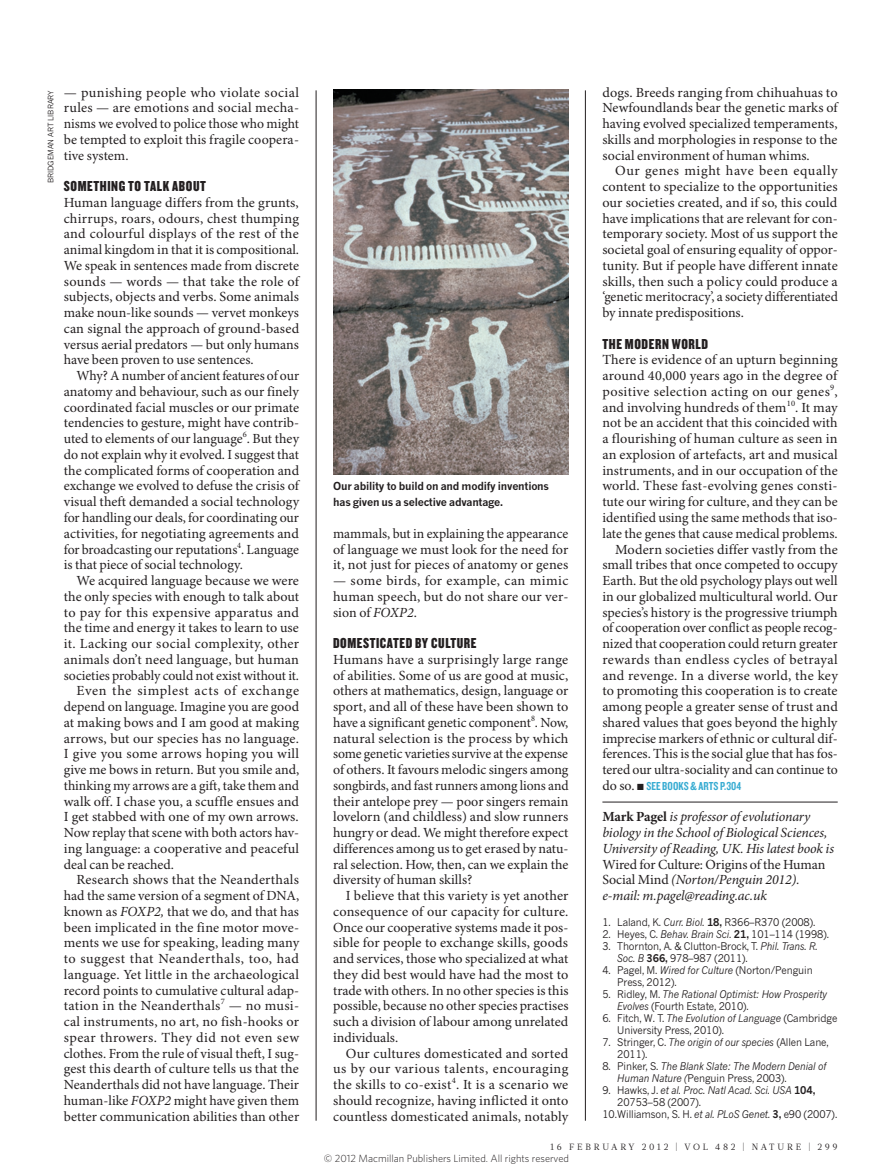
<style>
.page{position:relative;width:893px;height:1174px;background:#fff}
.page>*{position:absolute;margin:0;border:0;box-sizing:border-box;transform-origin:0 0}
.CROSSHEAD{font:15px "Knockout 69 Full Liteweight";letter-spacing:.04em;color:#231f20}
.BODY_INDENT{font:13.95px/15.8px "Minion Pro";color:#231f20;text-align:justify}
.BODY_1ST_PARA{font:13.95px/15.8px "Minion Pro";color:#231f20;text-align:justify}
.AUTHOR_DETAILS{font:italic 13.95px/15.8px "Minion Pro";letter-spacing:-.015em;color:#231f20}
.BODY_INDENT-2{font:12px "Knockout 49 Liteweight";letter-spacing:.005em;color:#38acd2}
.PIC_CAPTION{font:700 10.8px/15.8px "News Gothic MTOT";letter-spacing:-.02em;color:#231f20}
.REFS{font:10.5px/12px "News Gothic MTOT";letter-spacing:-.01em;color:#231f20;scale:.95 1}
.REFS-2{font:italic 10.5px/12px "News Gothic MTOT";letter-spacing:-.01em;color:#231f20;scale:.95 1}
.t1{font:300 10.5px "Whitney";color:#231f20}
.t2{font:9px "Glosa Math";letter-spacing:.3em;color:#231f20}
.PIC_CREDIT{font:7.5px "News Gothic MTOT";color:#231f20}
.s1{font-style:italic}
.s2{font-family:"Minion Pro";font-size:13.95px;color:#231f20}
.s3{color:#231f20}
.s4{font-weight:700;font-style:normal}
.s5{font-style:normal}
.s6{font-weight:700}
</style>
<div class="page">
<hr style="left:602px;top:801px;width:236px;height:1px;background:#231f20">
<img style="left:333px;top:89px;width:235px;height:386px">
<hr style="left:585px;top:90px;width:1px;height:1030px;background:#231f20">
<hr style="left:316px;top:90px;width:1px;height:1030px;background:#231f20">
<p class="PIC_CREDIT" style="left:46px;top:183px;width:95px;rotate:-90deg">BRIDGEMAN ART LIBRARY</p>
<p class="BODY_INDENT" style="left:64px;top:85px;width:237px">— punishing people who violate social rules — are emotions and social mecha&shy;nisms we evolved to police those who might be tempted to exploit this fragile coopera&shy;tive system.</p>
<p class="CROSSHEAD" style="left:64px;top:177px;width:144px">SOMETHING TO TALK ABOUT</p>
<p class="BODY_1ST_PARA" style="left:64px;top:195px;width:237px">Human language differs from the grunts, chirrups, roars, odours, chest thumping and colourful displays of the rest of the animal kingdom in that it is compositional.<br>We speak in sentences made from discrete sounds — words — that take the role of subjects, objects and verbs. Some animals make noun-like sounds — vervet monkeys can signal the approach of ground-based versus aerial predators — but only humans have been proven to use sentences.</p>
<p class="BODY_INDENT" style="left:64px;top:368px;width:237px;text-indent:13px">Why? A number of ancient features of our anatomy and behaviour, such as our finely coordinated facial muscles or our primate tendencies to gesture, might have contrib&shy;uted to elements of our language<sup>6</sup>. But they do not explain why it evolved. I suggest that the complicated forms of cooperation and exchange we evolved to defuse the crisis of visual theft demanded a social technology for handling our deals, for coordinating our activities, for negotiating agreements and for broadcasting our reputations<sup>4</sup>. Language is that piece of social technology.</p>
<p class="BODY_INDENT" style="left:64px;top:573px;width:237px;text-indent:13px">We acquired language because we were the only species with enough to talk about to pay for this expensive apparatus and the time and energy it takes to learn to use it. Lacking our social complexity, other animals don’t need language, but human societies probably could not exist without it.</p>
<p class="BODY_INDENT" style="left:64px;top:683px;width:237px;text-indent:13px">Even the simplest acts of exchange depend on language. Imagine you are good at making bows and I am good at making arrows, but our species has no language.<br>I give you some arrows hoping you will give me bows in return. But you smile and, thinking my arrows are a gift, take them and walk off. I chase you, a scuffle ensues and I get stabbed with one of my own arrows.<br>Now replay that scene with both actors hav&shy;ing language: a cooperative and peaceful deal can be reached.</p>
<p class="BODY_INDENT" style="left:64px;top:872px;width:237px;text-indent:13px">Research shows that the Neanderthals had the same version of a segment of DNA, known as <span class="s1">FOXP2,</span> that we do, and that has been implicated in the fine motor move&shy;ments we use for speaking, leading many to suggest that Neanderthals, too, had language. Yet little in the archaeological record points to cumulative cultural adap&shy;tation in the Neanderthals<sup>7</sup> — no musi&shy;cal instruments, no art, no fish-hooks or spear throwers. They did not even sew clothes. From the rule of visual theft, I sug&shy;gest this dearth of culture tells us that the Neanderthals did not have language. Their human-like <span class="s1">FOXP2</span> might have given them better communication abilities than other</p>
<p class="PIC_CAPTION" style="left:333px;top:478px;width:217px">Our ability to build on and modify inventions has given us a selective advantage.</p>
<p class="BODY_INDENT" style="left:333px;top:526px;width:237px">mammals, but in explaining the appearance of language we must look for the need for it, not just for pieces of anatomy or genes</p>
<p class="BODY_INDENT" style="left:333px;top:573px;width:237px">— some birds, for example, can mimic human speech, but do not share our ver&shy;sion of <span class="s1">FOXP2</span>.</p>
<p class="CROSSHEAD" style="left:333px;top:633px;width:145px">DOMESTICATED BY CULTURE</p>
<p class="BODY_1ST_PARA" style="left:333px;top:652px;width:237px">Humans have a surprisingly large range of abilities. Some of us are good at music, others at mathematics, design, language or sport, and all of these have been shown to have a significant genetic component<sup>8</sup>. Now, natural selection is the process by which some genetic varieties survive at the expense of others. It favours melodic singers among songbirds, and fast runners among lions and their antelope prey — poor singers remain lovelorn (and childless) and slow runners hungry or dead. We might therefore expect differences among us to get erased by natu&shy;ral selection. How, then, can we explain the diversity of human skills?</p>
<p class="BODY_INDENT" style="left:333px;top:888px;width:237px;text-indent:13px">I believe that this variety is yet another consequence of our capacity for culture.<br>Once our cooperative systems made it pos&shy;sible for people to exchange skills, goods and services, those who specialized at what they did best would have had the most to trade with others. In no other species is this possible, because no other species practises such a division of labour among unrelated individuals.</p>
<p class="BODY_INDENT" style="left:333px;top:1046px;width:237px;text-indent:13px">Our cultures domesticated and sorted us by our various talents, encouraging the skills to co-exist<sup>4</sup>. It is a scenario we should recognize, having inflicted it onto countless domesticated animals, notably</p>
<p class="BODY_INDENT" style="left:602px;top:85px;width:237px">dogs. Breeds ranging from chihuahuas to Newfoundlands bear the genetic marks of having evolved specialized temperaments, skills and morphologies in response to the social environment of human whims.</p>
<p class="BODY_INDENT" style="left:602px;top:164px;width:237px;text-indent:13px">Our genes might have been equally content to specialize to the opportunities our societies created, and if so, this could have implications that are relevant for con&shy;temporary society. Most of us support the societal goal of ensuring equality of oppor&shy;tunity. But if people have different innate skills, then such a policy could produce a ‘genetic meritocracy’, a society differentiated by innate predispositions.</p>
<p class="CROSSHEAD" style="left:602px;top:334px;width:107px">THE MODERN WORLD</p>
<p class="BODY_1ST_PARA" style="left:602px;top:353px;width:237px">There is evidence of an upturn beginning around 40,000 years ago in the degree of positive selection acting on our genes<sup>9</sup>, and involving hundreds of them<sup>10</sup>. It may not be an accident that this coincided with a flourishing of human culture as seen in an explosion of artefacts, art and musical instruments, and in our occupation of the world. These fast-evolving genes consti&shy;tute our wiring for culture, and they can be identified using the same methods that iso&shy;late the genes that cause medical problems.</p>
<p class="BODY_INDENT" style="left:602px;top:542px;width:237px;text-indent:13px">Modern societies differ vastly from the small tribes that once competed to occupy Earth. But the old psychology plays out well in our globalized multicultural world. Our species’s history is the progressive triumph of cooperation over conflict as people recog&shy;nized that cooperation could return greater rewards than endless cycles of betrayal and revenge. In a diverse world, the key to promoting this cooperation is to create among people a greater sense of trust and shared values that goes beyond the highly imprecise markers of ethnic or cultural dif&shy;ferences. This is the social glue that has fos&shy;tered our ultra-sociality and can continue to</p>
<p class="BODY_INDENT-2" style="left:602px;top:778px;width:140px"><span class="s2">do so.</span> <span class="s3">■</span> SEE BOOKS &amp; ARTS P.304</p>
<p class="AUTHOR_DETAILS" style="left:602px;top:809px;width:233px"><span class="s4">Mark Pagel</span> is professor of evolutionary biology in the School of Biological Sciences, University of Reading, UK. His latest book is <span class="s5">Wired for Culture: Origins of the Human Social Mind</span> (Norton/Penguin 2012). e-mail: m.pagel@reading.ac.uk</p>
<p class="REFS" style="left:602px;top:916px;width:226px">1. Laland, K. <span class="s1">Curr. Biol.</span> <span class="s6">18,</span> R366–R370 (2008).</p>
<p class="REFS" style="left:602px;top:928px;width:240px">2. Heyes, C. <span class="s1">Behav. Brain Sci.</span> <span class="s6">21,</span> 101–114 (1998).</p>
<p class="REFS" style="left:617px;top:940px;width:213px;text-indent:-15px">3. Thornton, A. &amp; Clutton-Brock, T. <span class="s1">Phil. Trans. R.<br>Soc. B</span> <span class="s6">366,</span> 978–987 (2011).</p>
<p class="REFS" style="left:617px;top:964px;width:207px;text-indent:-15px">4. Pagel, M. <span class="s1">Wired for Culture</span> (Norton/Penguin<br>Press, 2012).</p>
<p class="REFS-2" style="left:617px;top:988px;width:222px;text-indent:-15px"><span class="s5">5. Ridley, M.</span> The Rational Optimist: How Prosperity<br>Evolves <span class="s5">(Fourth Estate, 2010).</span></p>
<p class="REFS" style="left:617px;top:1012px;width:233px;text-indent:-15px">6. Fitch, W. T. <span class="s1">The Evolution of Language</span> (Cambridge<br>University Press, 2010).</p>
<p class="REFS" style="left:617px;top:1036px;width:224px;text-indent:-15px">7. Stringer, C. <span class="s1">The origin of our species</span> (Allen Lane,<br>2011).</p>
<p class="REFS-2" style="left:617px;top:1060px;width:222px;text-indent:-15px"><span class="s5">8. Pinker, S.</span> The Blank Slate: The Modern Denial of<br>Human Nature (<span class="s5">Penguin Press, 2003).</span></p>
<p class="REFS-2" style="left:617px;top:1084px;width:210px;text-indent:-15px"><span class="s5">9. Hawks, J.</span> et al. Proc. Natl Acad. Sci. USA <span class="s4">104,<br></span><span class="s5">20753–58 (2007).</span></p>
<p class="REFS" style="left:602px;top:1108px;width:249px">10.Williamson, S. H. <span class="s1">et al. PLoS Genet.</span> <span class="s6">3,</span> e90 (2007).</p>
<p class="t2" style="left:550px;top:1141px;width:289px">16 FEBRUARY 2012 | VOL 482 | NATURE | 299</p>
<p class="t1" style="left:324px;top:1151px;width:247px">© 2012 Macmillan Publishers Limited. All rights reserved</p>
</div>
